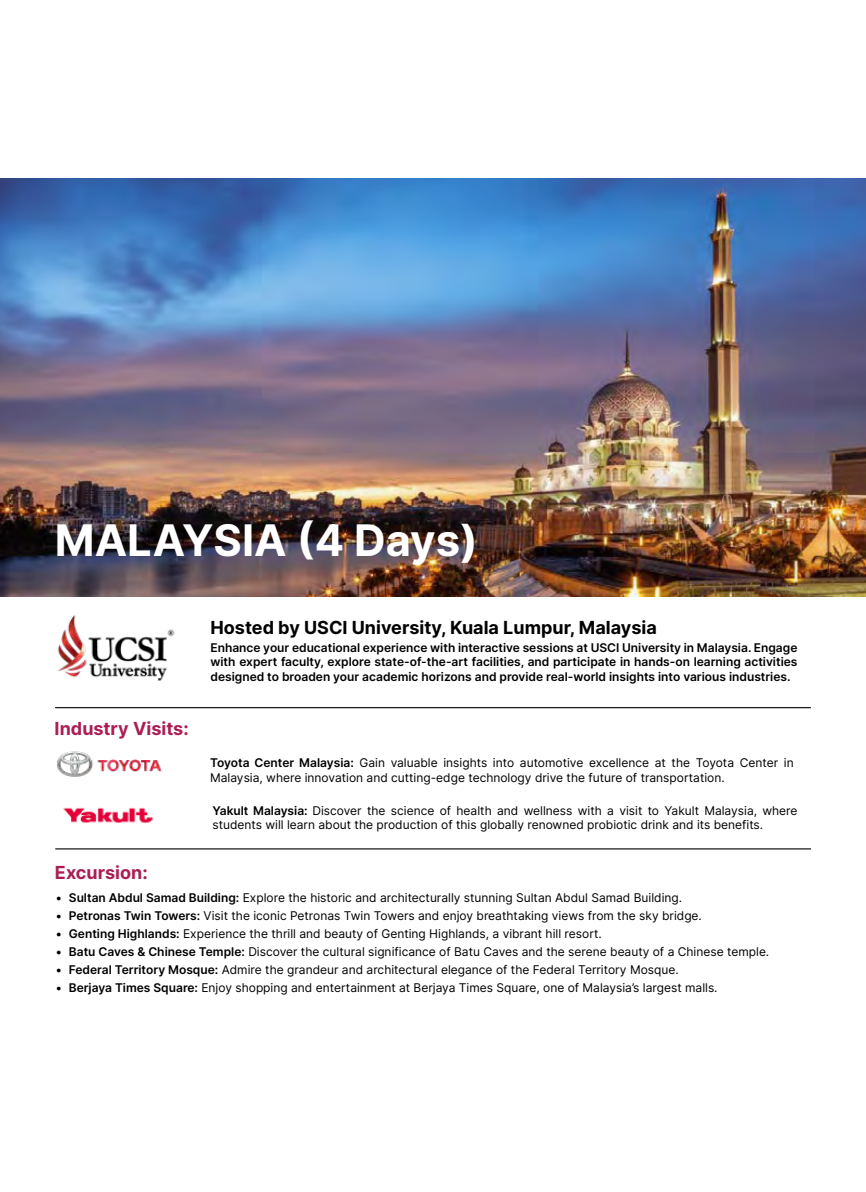
<style>
.page{position:relative;width:866px;height:1192px;background:#fff}
.page>*{position:absolute;margin:0;border:0;box-sizing:border-box;transform-origin:0 0}
.t1{font:700 43.5px "Inter";color:#fff}
.t2{font:700 18px "Inter";color:#000}
.t3{font:700 18px "Inter";color:#ab1e55}
.t4{font:12px/14.4px "Inter";color:#000}
.t5{font:600 12px/14.4px "Inter";color:#000;text-align:justify}
.s1{font-weight:600}
</style>
<div class="page">
<img style="left:58px;top:615px;width:117px;height:66px">
<img style="left:56px;top:751px;width:106px;height:26px">
<img style="left:63px;top:807px;width:91px;height:16px">
<hr style="left:55px;top:848px;width:756px;height:1px;background:#000">
<hr style="left:55px;top:707px;width:756px;height:1px;background:#000">
<img style="left:0;top:178px;width:866px;height:418px">
<h1 class="t1" style="left:55px;top:507px;width:425px">MALAYSIA (4 Days)</h1>
<h2 class="t3" style="left:55px;top:715px;width:136px">Industry Visits:</h2>
<h2 class="t3" style="left:55px;top:859px;width:94px">Excursion:</h2>
<h2 class="t2" style="left:210px;top:614px;width:448px">Hosted by USCI University, Kuala Lumpur, Malaysia</h2>
<p class="t5" style="left:210px;top:640px;width:589px">Enhance your educational experience with interactive sessions at USCI University in Malaysia. Engage with expert faculty, explore state-of-the-art facilities, and participate in hands-on learning activities designed to broaden your academic horizons and provide real-world insights into various industries.</p>
<p class="t4" style="left:210px;top:755px;width:585px"><span class="s1">Toyota Center Malaysia:</span> Gain valuable insights into automotive excellence at the Toyota Center in<br>Malaysia, where innovation and cutting-edge technology drive the future of transportation.</p>
<p class="t4" style="left:212px;top:802px;width:587px"><span class="s1">Yakult Malaysia:</span> Discover the science of health and wellness with a visit to Yakult Malaysia, where students will learn about the production of this globally renowned probiotic drink and its benefits.</p>
<p class="t4" style="left:55px;top:890px;width:628px">• <span class="s1">Sultan Abdul Samad Building:</span> Explore the historic and architecturally stunning Sultan Abdul Samad Building.</p>
<p class="t4" style="left:55px;top:908px;width:648px">• <span class="s1">Petronas Twin Towers:</span> Visit the iconic Petronas Twin Towers and enjoy breathtaking views from the sky bridge.</p>
<p class="t4" style="left:55px;top:926px;width:548px">• <span class="s1">Genting Highlands:</span> Experience the thrill and beauty of Genting Highlands, a vibrant hill resort.</p>
<p class="t4" style="left:55px;top:944px;width:715px">• <span class="s1">Batu Caves &amp; Chinese Temple:</span> Discover the cultural significance of Batu Caves and the serene beauty of a Chinese temple.</p>
<p class="t4" style="left:55px;top:962px;width:625px">• <span class="s1">Federal Territory Mosque:</span> Admire the grandeur and architectural elegance of the Federal Territory Mosque.</p>
<p class="t4" style="left:55px;top:980px;width:664px">• <span class="s1">Berjaya Times Square:</span> Enjoy shopping and entertainment at Berjaya Times Square, one of Malaysia’s largest malls.</p>
</div>
